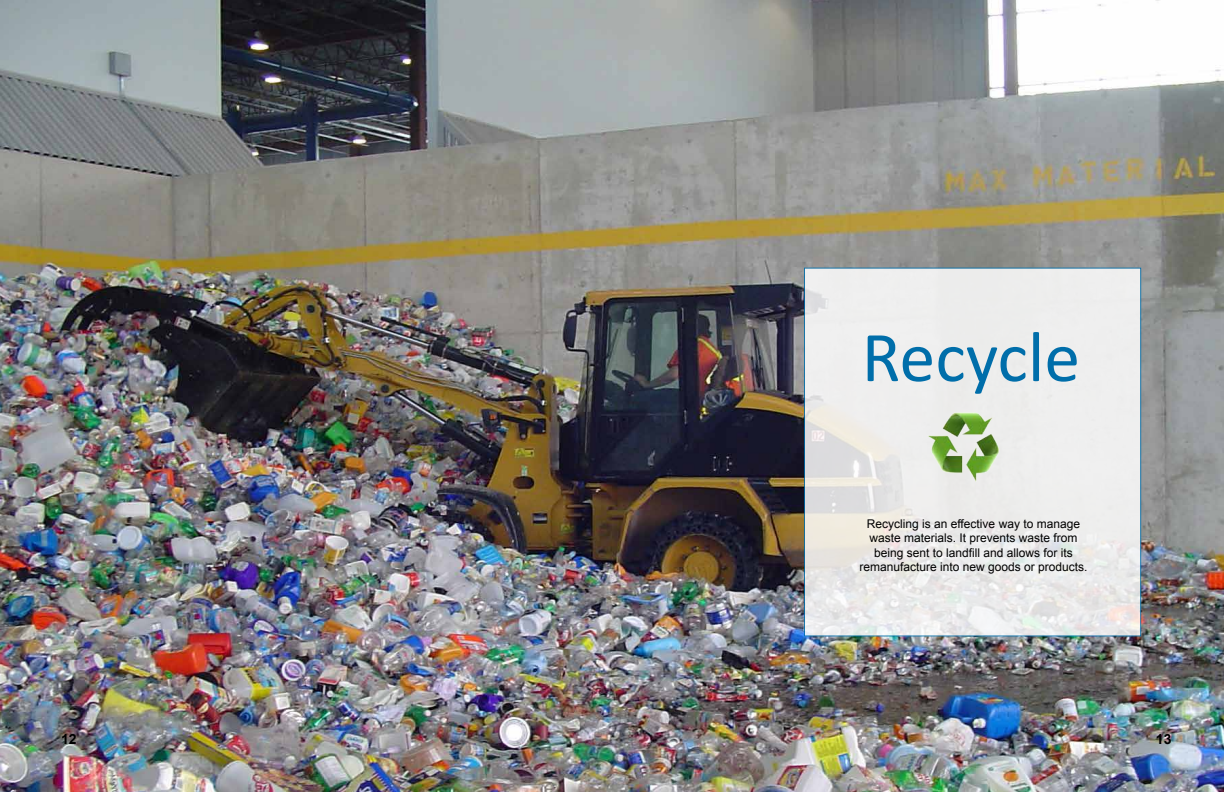
<style>
.page{position:relative;width:1224px;height:792px;background:#fff}
.page>*{position:absolute;margin:0;border:0;box-sizing:border-box;transform-origin:0 0}
.t1{font:72px "Calibri";color:#006eaa}
.t2{font:700 14px "Arial";color:#000}
.t3{font:12px/14.4px "Arial";color:#000;text-align:center}
</style>
<div class="page">
<img style="left:0;top:0;width:1224px;height:792px">
<svg style="left:804px;top:268px;width:337px;height:368px;fill:#eeeeed"></svg>
<img style="left:927px;top:408px;width:76px;height:76px">
<h1 class="t1" style="left:862px;top:312px;width:220px">Recycle</h1>
<p class="t3" style="left:859px;top:517px;width:230px">Recycling is an effective way to manage waste materials. It prevents waste from being sent to landfill and allows for its remanufacture into new goods or products.</p>
<p class="t2" style="left:61px;top:730px;width:17px">12</p>
<p class="t2" style="left:1156px;top:730px;width:17px">13</p>
</div>
